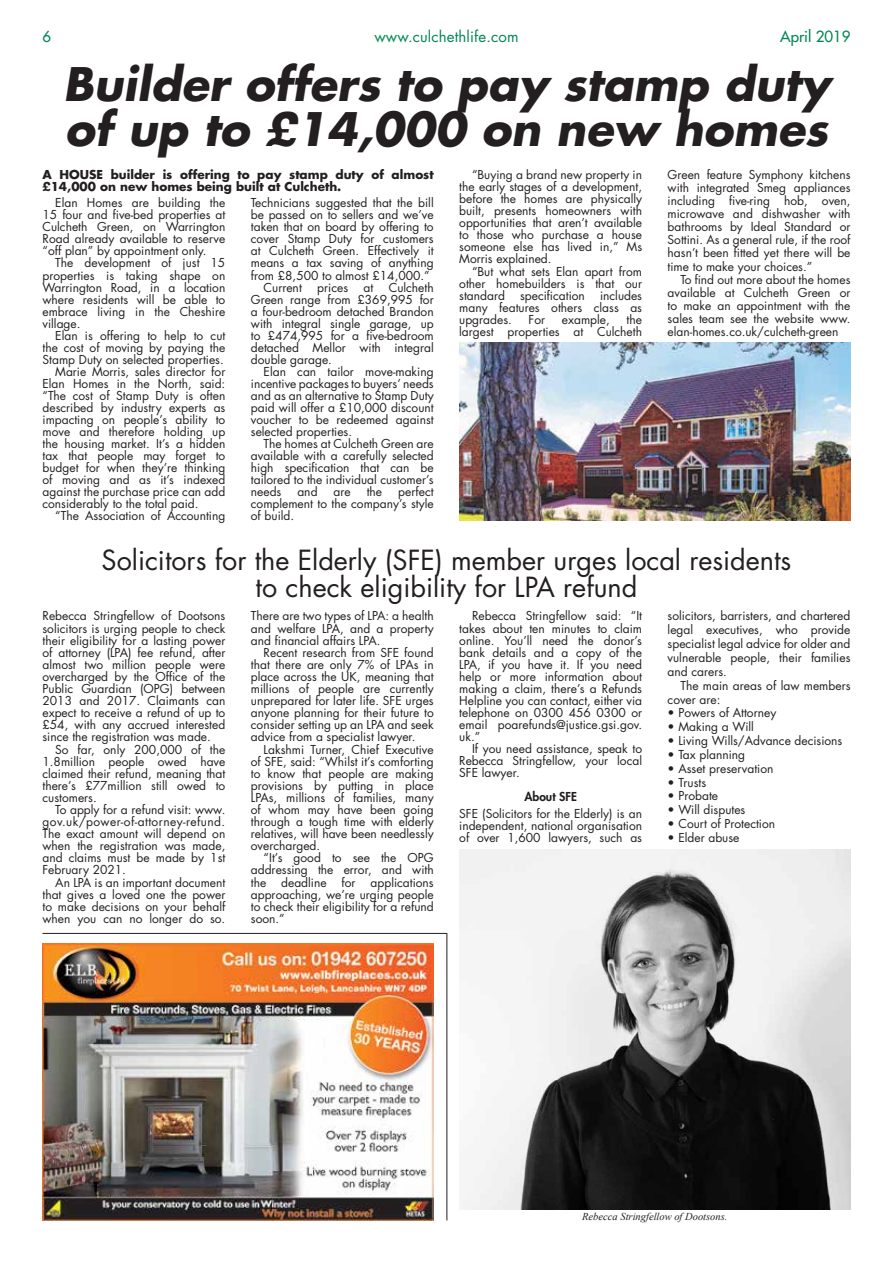
<style>
.page{position:relative;width:893px;height:1263px;background:#fff}
.page>*{position:absolute;margin:0;border:0;box-sizing:border-box;transform-origin:0 0}
.t1{font:italic 700 45px/45px "Futura Std";color:#231f20}
.t2{font:27px "Futura Std";color:#231f20}
.t3{font:15px "Futura Std";letter-spacing:.01em;color:#008752}
.t4{font:500 15px "Futura Std";color:#008752}
.t5{font:12px/12px "Futura Std";color:#231f20;text-align:justify}
.t6{font:700 12px/12px "Futura Std";color:#231f20}
.t7{font:800 12px "Futura Std";color:#231f20}
.t8{font:italic 10.5px "Times New Roman";color:#231f20}
</style>
<div class="page">
<img style="left:43px;top:944px;width:391px;height:276px">
<hr style="left:447px;top:933px;width:1px;height:287px;background:#231f20">
<hr style="left:43px;top:933px;width:404px;height:1px;background:#231f20">
<img style="left:459px;top:342px;width:391px;height:179px">
<img style="left:459px;top:849px;width:391px;height:360px">
<p class="t4" style="left:43px;top:27px;width:10px">6</p>
<p class="t3" style="left:374px;top:27px;width:146px">www.culchethlife.com</p>
<p class="t4" style="left:780px;top:27px;width:72px">April 2019</p>
<p class="t1" style="left:63px;top:62px;width:768px">Builder offers to pay stamp duty of up to £14,000 on new homes</p>
<p class="t6" style="left:43px;top:168px;width:393px">A HOUSE builder is offering to pay stamp duty of almost £14,000 on new homes being built at Culcheth.</p>
<p class="t5" style="left:43px;top:197px;width:184px;text-indent:13px">Elan Homes are building the 15 four and five-bed properties at Culcheth Green, on Warrington Road already available to reserve “off plan” by appointment only.</p>
<p class="t5" style="left:43px;top:257px;width:184px;text-indent:13px">The development of just 15 properties is taking shape on Warrington Road, in a location where residents will be able to embrace living in the Cheshire village.</p>
<p class="t5" style="left:43px;top:329px;width:184px;text-indent:13px">Elan is offering to help to cut the cost of moving by paying the Stamp Duty on selected properties.</p>
<p class="t5" style="left:43px;top:365px;width:184px;text-indent:13px">Marie Morris, sales director for Elan Homes in the North, said: “The cost of Stamp Duty is often described by industry experts as impacting on people’s ability to move and therefore holding up the housing market. It’s a hidden tax that people may forget to budget for when they’re thinking of moving and as it’s indexed against the purchase price can add considerably to the total paid.</p>
<p class="t5" style="left:55px;top:510px;width:172px">“The Association of Accounting</p>
<p class="t5" style="left:668px;top:168px;width:184px;line-height:13px">Green feature Symphony kitchens with integrated Smeg appliances including five-ring hob, oven, microwave and dishwasher with bathrooms by Ideal Standard or Sottini. As a general rule, if the roof hasn’t been fitted yet there will be time to make your choices.”</p>
<p class="t5" style="left:668px;top:273px;width:184px;line-height:13px;text-indent:13px">To find out more about the homes available at Culcheth Green or to make an appointment with the sales team see the website www. elan-homes.co.uk/culcheth-green</p>
<p class="t5" style="left:459px;top:169px;width:184px;text-indent:13px">“Buying a brand new property in the early stages of a development, before the homes are physically built, presents homeowners with opportunities that aren’t available to those who purchase a house someone else has lived in,” Ms Morris explained.</p>
<p class="t5" style="left:459px;top:265px;width:184px;text-indent:13px">“But what sets Elan apart from other homebuilders is that our standard</p>
<p class="t5" style="left:251px;top:197px;width:184px">Technicians suggested that the bill be passed on to sellers and we’ve taken that on board by offering to cover Stamp Duty for customers at Culcheth Green. Effectively it means a tax saving of anything from £8,500 to almost £14,000.”</p>
<p class="t5" style="left:264px;top:281px;width:40px">Current</p>
<p class="t5" style="left:317px;top:281px;width:32px">prices</p>
<p class="t5" style="left:364px;top:281px;width:11px">at</p>
<p class="t5" style="left:251px;top:281px;width:184px;text-indent:138px">Culcheth Green range from £369,995 for a four-bedroom detached Brandon with integral single garage, up to £474,995 for a five-bedroom detached Mellor with integral double garage.</p>
<p class="t5" style="left:251px;top:365px;width:184px;text-indent:13px">Elan can tailor move-making incentive packages to buyers’ needs and as an alternative to Stamp Duty paid will offer a £10,000 discount voucher to be redeemed against selected properties.</p>
<p class="t5" style="left:251px;top:438px;width:184px;text-indent:13px">The homes at Culcheth Green are available with a carefully selected high specification that can be tailored to the individual customer’s needs</p>
<p class="t5" style="left:520px;top:289px;width:66px">specification</p>
<p class="t5" style="left:459px;top:289px;width:184px;text-indent:141px">includes many features others class as upgrades.</p>
<p class="t5" style="left:459px;top:313px;width:184px;text-align:right">the<br>largest properties at Culcheth</p>
<p class="t5" style="left:529px;top:314px;width:18px">For</p>
<p class="t5" style="left:562px;top:314px;width:49px">example,</p>
<p class="t5" style="left:251px;top:486px;width:184px;text-indent:147px">perfect complement to the company’s style of build.</p>
<p class="t5" style="left:297px;top:486px;width:22px">and</p>
<p class="t5" style="left:334px;top:486px;width:19px">are</p>
<p class="t5" style="left:367px;top:486px;width:17px">the</p>
<p class="t2" style="left:102px;top:543px;width:691px">Solicitors for the Elderly (SFE) member urges local residents</p>
<p class="t2" style="left:256px;top:570px;width:383px">to check eligibility for LPA refund</p>
<p class="t5" style="left:43px;top:610px;width:184px">Rebecca Stringfellow of Dootsons solicitors is urging people to check their eligibility for a lasting power of attorney (LPA) fee refund, after almost two million people were overcharged by the Office of the Public Guardian (OPG) between 2013 and 2017. Claimants can expect to receive a refund of up to £54, with any accrued interested since the registration was made.</p>
<p class="t5" style="left:43px;top:743px;width:184px;text-indent:13px">So far, only 200,000 of the 1.8million people owed have claimed their refund, meaning that there’s £77million still owed to customers.</p>
<p class="t5" style="left:43px;top:804px;width:184px;text-indent:13px">To apply for a refund visit: www. gov.uk/power-of-attorney-refund.<br>The exact amount will depend on when the registration was made, and claims must be made by 1st February 2021.</p>
<p class="t5" style="left:43px;top:876px;width:184px;text-indent:13px">An LPA is an important document that gives a loved one the power to make decisions on your behalf when you can no longer do so.</p>
<p class="t5" style="left:251px;top:610px;width:184px">There are two types of LPA: a health and welfare LPA, and a property and financial affairs LPA.</p>
<p class="t5" style="left:251px;top:646px;width:184px;text-indent:13px">Recent research from SFE found that there are only 7% of LPAs in place across the UK, meaning that millions of people are currently unprepared for later life. SFE urges anyone planning for their future to consider setting up an LPA and seek advice from a specialist lawyer.</p>
<p class="t5" style="left:251px;top:743px;width:184px;text-indent:13px">Lakshmi Turner, Chief Executive of SFE, said: “Whilst it’s comforting to know that people are making provisions by putting in place LPAs, millions of families, many of whom may have been going through a tough time with elderly relatives, will have been needlessly overcharged.</p>
<p class="t5" style="left:251px;top:852px;width:184px;text-indent:13px">“It’s good to see the OPG addressing the error, and with the deadline for applications approaching, we’re urging people to check their eligibility for a refund soon.”</p>
<p class="t5" style="left:459px;top:610px;width:184px;text-indent:13px">Rebecca Stringfellow said: “It takes about ten minutes to claim online. You’ll need the donor’s bank details and a copy of the LPA, if you have it. If you need help or more information about making a claim, there’s a Refunds Helpline you can contact, either via telephone on 0300 456 0300 or email poarefunds@justice.gsi.gov. uk.”</p>
<p class="t5" style="left:459px;top:743px;width:184px;text-indent:13px">If you need assistance, speak to Rebecca Stringfellow, your local SFE lawyer.</p>
<p class="t7" style="left:524px;top:789px;width:54px">About SFE</p>
<p class="t5" style="left:459px;top:808px;width:184px">SFE (Solicitors for the Elderly) is an independent, national organisation of over 1,600 lawyers, such as</p>
<p class="t5" style="left:668px;top:609px;width:184px;line-height:13.8px">solicitors, barristers, and chartered legal executives, who provide specialist legal advice for older and vulnerable people, their families and carers.</p>
<p class="t5" style="left:668px;top:678px;width:184px;line-height:13.8px;text-indent:13px">The main areas of law members cover are:</p>
<p class="t5" style="left:668px;top:707px;width:110px">• Powers of Attorney</p>
<p class="t5" style="left:668px;top:721px;width:88px">• Making a Will</p>
<p class="t5" style="left:668px;top:735px;width:176px">• Living Wills/Advance decisions</p>
<p class="t5" style="left:668px;top:749px;width:79px">• Tax planning</p>
<p class="t5" style="left:668px;top:762px;width:107px">• Asset preservation</p>
<p class="t5" style="left:668px;top:776px;width:40px">• Trusts</p>
<p class="t5" style="left:668px;top:790px;width:52px">• Probate</p>
<p class="t5" style="left:668px;top:804px;width:79px">• Will disputes</p>
<p class="t5" style="left:668px;top:818px;width:109px">• Court of Protection</p>
<p class="t5" style="left:668px;top:832px;width:73px">• Elder abuse</p>
<p class="t8" style="left:582px;top:1210px;width:147px">Rebecca Stringfellow of Dootsons.</p>
</div>
